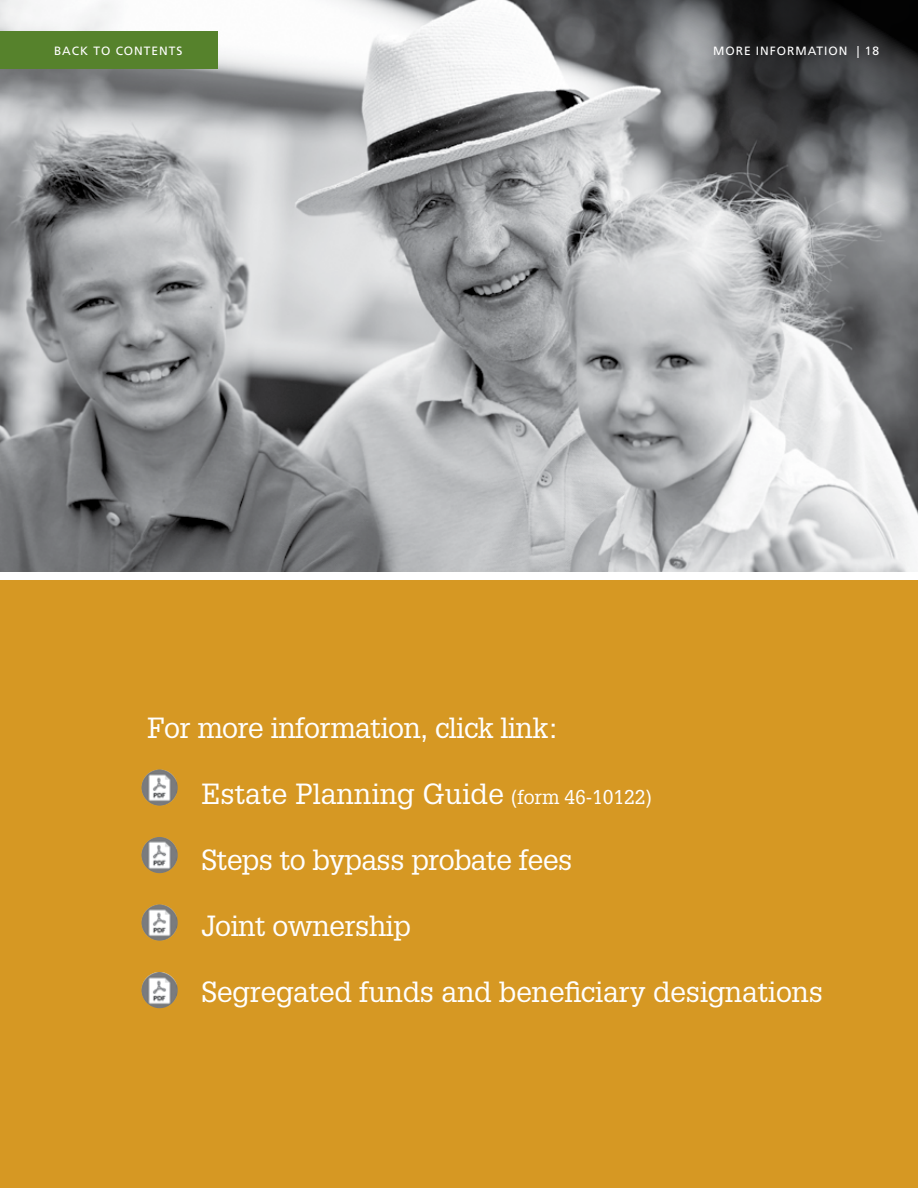
<style>
.page{position:relative;width:918px;height:1188px;background:#fff}
.page>*{position:absolute;margin:0;border:0;box-sizing:border-box;transform-origin:0 0}
.t1{font:28.5px "Glypha LT Std";letter-spacing:-.02em;color:#fff}
.t2{font:28.5px "Glypha LT Std";color:#fff}
.t3{font:12px "Frutiger LT Std";letter-spacing:.08em;color:#fff}
.s1{font-size:19.5px}
</style>
<div class="page">
<img style="left:0;top:0;width:918px;height:572px">
<svg style="left:510px;top:0;width:408px;height:264px;background:#808183"></svg>
<div style="left:0;top:580px;width:918px;height:608px;background:#d69823"></div>
<img style="left:141px;top:769px;width:37px;height:37px;border-radius:18px">
<img style="left:141px;top:837px;width:37px;height:36px;border-radius:18px">
<img style="left:141px;top:904px;width:37px;height:37px;border-radius:18px">
<img style="left:141px;top:972px;width:37px;height:36px;border-radius:18px">
<div style="left:0;top:31px;width:217px;height:38px;background:#56822c"></div>
<p class="t3" style="left:54px;top:44px;width:130px">BACK TO CONTENTS</p>
<p class="t3" style="left:713px;top:43px;width:167px">MORE INFORMATION | 18</p>
<p class="t1" style="left:147px;top:710px;width:413px">For more information, click link:</p>
<p class="t2" style="left:201px;top:776px;width:452px">Estate Planning Guide <span class="s1">(form 46-10122)</span></p>
<p class="t1" style="left:201px;top:842px;width:373px">Steps to bypass probate fees</p>
<p class="t1" style="left:201px;top:908px;width:211px">Joint ownership</p>
<p class="t1" style="left:201px;top:974px;width:623px">Segregated funds and beneficiary designations</p>
</div>
